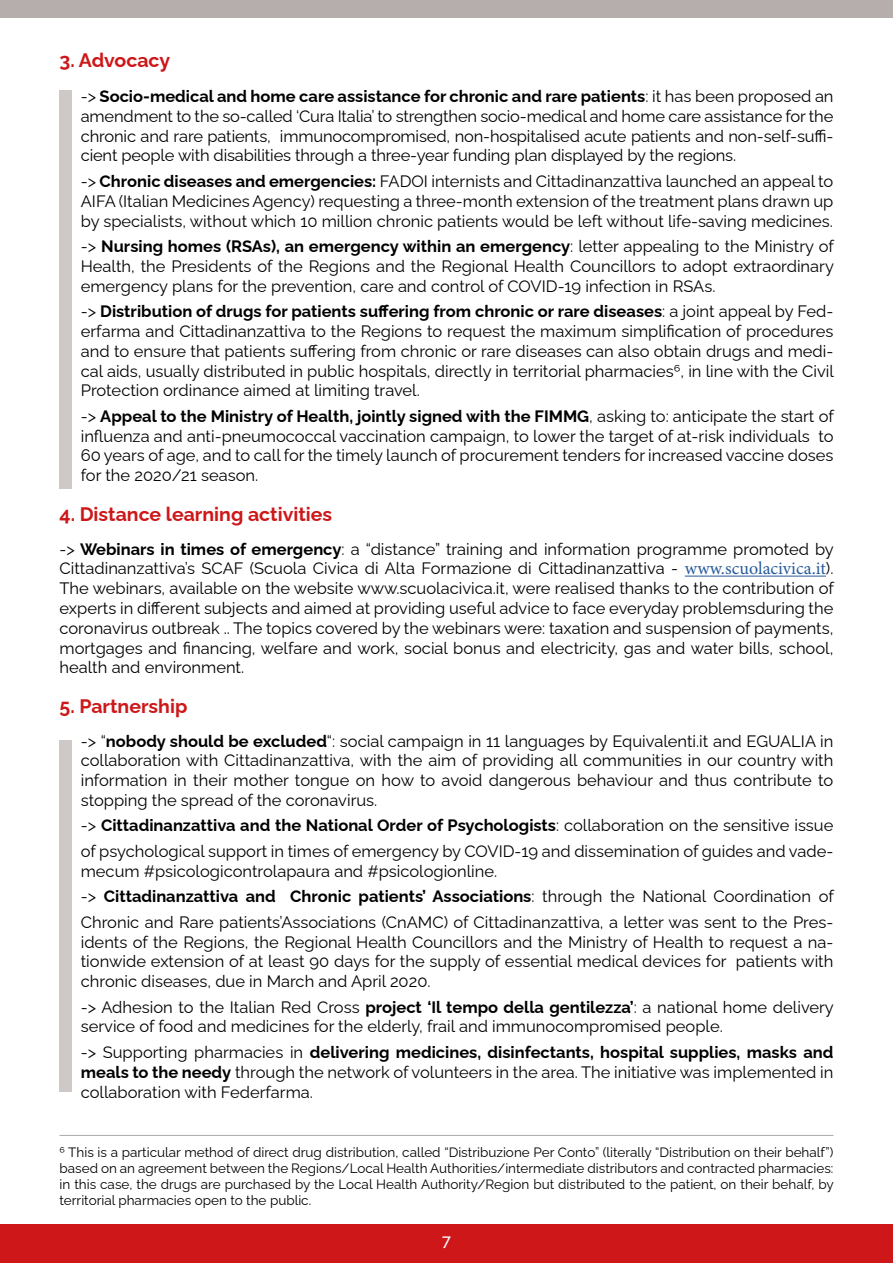
<style>
.page{position:relative;width:893px;height:1263px;background:#fff}
.page>*{position:absolute;margin:0;border:0;box-sizing:border-box;transform-origin:0 0}
.t1{font:700 19.5px "Raleway";color:#cd1719}
.t2{font:16.5px/19.8px "Raleway";color:#000;text-align:justify}
.t3{font:500 16.5px "Raleway";color:#fff}
.t4{font:13.5px/16.2px "Raleway";color:#000;text-align:justify}
.s1{font-weight:700}
.s2{font-family:"Minion Pro";font-size:18px;color:#275b9b}
</style>
<div class="page">
<div style="left:0;top:1225px;width:893px;height:38px;background:#cd1719"></div>
<div style="left:0;top:0;width:893px;height:18px;background:#b5aeac"></div>
<div style="left:60px;top:91px;width:12px;height:398px;background:#cec8c7"></div>
<div style="left:60px;top:740px;width:12px;height:352px;background:#cec8c7"></div>
<hr style="left:60px;top:1135px;width:773px;height:1px;background:#aaa">
<hr style="left:685px;top:576px;width:141px;height:1px;background:#275b9b">
<p class="t1" style="left:60px;top:45px;width:112px">3. Advocacy</p>
<p class="t2" style="left:81px;top:84px;width:754px">-&gt; <span class="s1">Socio-medical and home care assistance for chronic and rare patients</span>: it has been proposed an amendment to the so-called ‘Cura Italia’ to strengthen socio-medical and home care assistance for the chronic and rare patients, immunocompromised, non-hospitalised acute patients and non-self-suffi&shy;cient people with disabilities through a three-year funding plan displayed by the regions.</p>
<p class="t2" style="left:81px;top:169px;width:754px">-&gt; <span class="s1">Chronic diseases and emergencies:</span> FADOI internists and Cittadinanzattiva launched an appeal to AIFA (Italian Medicines Agency) requesting a three-month extension of the treatment plans drawn up by specialists, without which 10 million chronic patients would be left without life-saving medicines.</p>
<p class="t2" style="left:81px;top:234px;width:755px">-&gt; <span class="s1">Nursing homes (RSAs), an emergency within an emergency</span>: letter appealing to the Ministry of Health, the Presidents of the Regions and the Regional Health Councillors to adopt extraordinary emergency plans for the prevention, care and control of COVID-19 infection in RSAs.</p>
<p class="t2" style="left:81px;top:300px;width:755px">-&gt; <span class="s1">Distribution of drugs for patients suffering from chronic or rare diseases</span>: a joint appeal by Fed&shy;erfarma and Cittadinanzattiva to the Regions to request the maximum simplification of procedures and to ensure that patients suffering from chronic or rare diseases can also obtain drugs and medi&shy;cal aids, usually distributed in public hospitals, directly in territorial pharmacies6, in line with the Civil Protection ordinance aimed at limiting travel.</p>
<p class="t2" style="left:81px;top:404px;width:754px">-&gt; <span class="s1">Appeal to the Ministry of Health, jointly signed with the FIMMG</span>, asking to: anticipate the start of influenza and anti-pneumococcal vaccination campaign, to lower the target of at-risk individuals to 60 years of age, and to call for the timely launch of procurement tenders for increased vaccine doses for the 2020/21 season.</p>
<p class="t1" style="left:60px;top:499px;width:274px">4. Distance learning activities</p>
<p class="t2" style="left:60px;top:537px;width:776px">-&gt; <span class="s1">Webinars in times of emergency</span>: a “distance” training and information programme promoted by Cittadinanzattiva’s SCAF (Scuola Civica di Alta Formazione di Cittadinanzattiva - <span class="s2">www.scuolacivica.it</span>).<br>The webinars, available on the website www.scuolacivica.it, were realised thanks to the contribution of experts in different subjects and aimed at providing useful advice to face everyday problemsduring the coronavirus outbreak .. The topics covered by the webinars were: taxation and suspension of payments, mortgages and financing, welfare and work, social bonus and electricity, gas and water bills, school, health and environment.</p>
<p class="t1" style="left:60px;top:691px;width:129px">5. Partnership</p>
<p class="t2" style="left:81px;top:729px;width:754px">-&gt; “<span class="s1">nobody should be excluded</span>“: social campaign in 11 languages by Equivalenti.it and EGUALIA in collaboration with Cittadinanzattiva, with the aim of providing all communities in our country with information in their mother tongue on how to avoid dangerous behaviour and thus contribute to stopping the spread of the coronavirus.</p>
<p class="t2" style="left:81px;top:811px;width:754px;line-height:25.5px">-&gt; <span class="s1">Cittadinanzattiva and the National Order of Psychologists</span>: collaboration on the sensitive issue of psychological support in times of emergency by COVID-19 and dissemination of guides and vade-</p>
<p class="t2" style="left:81px;top:856px;width:754px;line-height:25.5px;text-align:left">mecum #psicologicontrolapaura and #psicologionline.<br>-&gt; <span class="s1">Cittadinanzattiva and Chronic patients’ Associations</span>: through the National Coordination of<br>Chronic and Rare patients’Associations (CnAMC) of Cittadinanzattiva, a letter was sent to the Pres-</p>
<p class="t2" style="left:81px;top:930px;width:754px">idents of the Regions, the Regional Health Councillors and the Ministry of Health to request a na&shy;tionwide extension of at least 90 days for the supply of essential medical devices for patients with chronic diseases, due in March and April 2020.</p>
<p class="t2" style="left:81px;top:995px;width:755px">-&gt; Adhesion to the Italian Red Cross <span class="s1">project ‘Il tempo della gentilezza’</span>: a national home delivery service of food and medicines for the elderly, frail and immunocompromised people.</p>
<p class="t2" style="left:81px;top:1040px;width:754px">-&gt; Supporting pharmacies in <span class="s1">delivering medicines, disinfectants, hospital supplies, masks and meals to the needy</span> through the network of volunteers in the area. The initiative was implemented in collaboration with Federfarma.</p>
<p class="t4" style="left:60px;top:1142px;width:776px">6 This is a particular method of direct drug distribution, called “Distribuzione Per Conto” (literally “Distribution on their behalf”) based on an agreement between the Regions/Local Health Authorities/intermediate distributors and contracted pharmacies: in this case, the drugs are purchased by the Local Health Authority/Region but distributed to the patient, on their behalf, by territorial pharmacies open to the public.</p>
<p class="t3" style="left:442px;top:1227px;width:10px">7</p>
</div>
